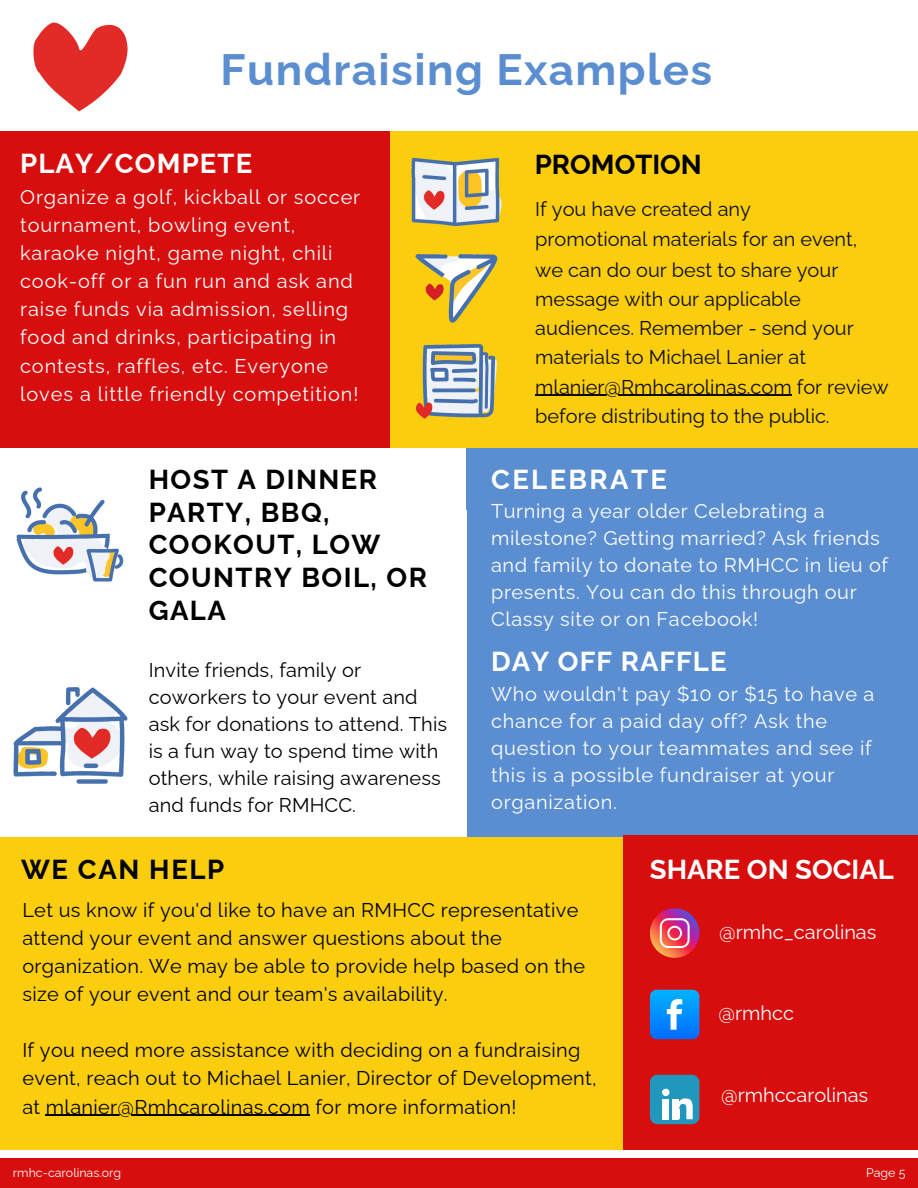
<style>
.page{position:relative;width:918px;height:1188px;background:#fff}
.page>*{position:absolute;margin:0;border:0;box-sizing:border-box;transform-origin:0 0}
.t1{font:700 43.95px "Raleway";letter-spacing:.035em;color:#5b8ed1}
.t2{font:700 27.45px/32.7px "Raleway";letter-spacing:.055em;color:#000}
.t3{font:700 27.45px "Raleway";letter-spacing:.035em;color:#fff}
.t4{font:700 27.45px "Raleway";color:#fff}
.t5{font:700 27.45px "Raleway";letter-spacing:.09em;color:#fff}
.t6{font:700 27.45px "Raleway";color:#000}
.t7{font:19.95px/27px "Raleway";letter-spacing:.035em;color:#fff}
.t8{font:19.95px/27px "Raleway";letter-spacing:.015em;color:#000}
.t9{font:19.95px/29.7px "Raleway";color:#0c0c0c}
.t10{font:19.95px "Raleway";color:#fff}
.t11{font:12.45px "Raleway";color:#fff}
</style>
<div class="page">
<div style="left:0;top:131px;width:390px;height:316px;background:#d80d0d"></div>
<div style="left:466px;top:447px;width:452px;height:390px;background:#5b8ed1"></div>
<div style="left:390px;top:131px;width:528px;height:316px;background:#face0e"></div>
<img style="left:13px;top:687px;width:115px;height:97px">
<img style="left:16px;top:487px;width:108px;height:95px">
<img style="left:33px;top:22px;width:95px;height:90px">
<div style="left:0;top:837px;width:623px;height:312px;background:#face0e"></div>
<hr style="left:46px;top:1115px;width:264px;height:1px;background:#000">
<div style="left:0;top:1158px;width:918px;height:30px;background:#d80d0d"></div>
<img style="left:415px;top:344px;width:82px;height:75px">
<img style="left:411px;top:157px;width:91px;height:166px">
<hr style="left:535px;top:395px;width:257px;height:1px;background:#0c0c0c">
<div style="left:623px;top:835px;width:295px;height:314px;background:#d80d0d"></div>
<svg style="left:650px;top:908px;width:49px;height:50px"></svg>
<div style="left:650px;top:1075px;width:49px;height:49px;background:#2197bd;border-radius:8px"></div>
<svg style="left:662px;top:1089px;width:7px;height:7px"></svg>
<div style="left:663px;top:1099px;width:6px;height:20px;background:#fff"></div>
<div style="left:673px;top:1099px;width:6px;height:20px;background:#fff"></div>
<svg style="left:679px;top:1098px;width:14px;height:21px"></svg>
<svg style="left:650px;top:990px;width:49px;height:49px;background:#1d98fb"></svg>
<h2 class="t1" style="left:220px;top:43px;width:493px">Fundraising Examples</h2>
<p class="t3" style="left:20px;top:148px;width:234px">PLAY/COMPETE</p>
<p class="t7" style="left:20px;top:183px;width:342px;line-height:28.2px">Organize a golf, kickball or soccer tournament, bowling event, karaoke night, game night, chili cook-off or a fun run and ask and raise funds via admission, selling food and drinks, participating in contests, raffles, etc. Everyone loves a little friendly competition!</p>
<p class="t2" style="left:149px;top:463px;width:280px">HOST A DINNER<br>PARTY, BBQ,<br>COOKOUT, LOW<br>COUNTRY BOIL, OR<br>GALA</p>
<p class="t8" style="left:149px;top:657px;width:300px">Invite friends, family or coworkers to your event and ask for donations to attend. This is a fun way to spend time with others, while raising awareness and funds for RMHCC.</p>
<h2 class="t6" style="left:535px;top:148px;width:169px">PROMOTION</h2>
<h3 class="t9" style="left:535px;top:194px;width:324px">If you have created any promotional materials for an event, we can do our best to share your message with our applicable audiences. Remember - send your materials to Michael Lanier at</h3>
<h3 class="t9" style="left:535px;top:372px;width:355px;line-height:29.2px">mlanier@Rmhcarolinas.com for review before distributing to the public.</h3>
<h1 class="t5" style="left:491px;top:463px;width:177px">CELEBRATE</h1>
<h1 class="t7" style="left:491px;top:498px;width:398px">Turning a year older Celebrating a milestone? Getting married? Ask friends and family to donate to RMHCC in lieu of presents. You can do this through our Classy site or on Facebook!</h1>
<h3 class="t3" style="left:491px;top:646px;width:237px">DAY OFF RAFFLE</h3>
<h3 class="t7" style="left:491px;top:680px;width:385px">Who wouldn't pay $10 or $15 to have a chance for a paid day off? Ask the question to your teammates and see if this is a possible fundraiser at your organization.</h3>
<p class="t2" style="left:21px;top:853px;width:205px">WE CAN HELP</p>
<h2 class="t8" style="left:22px;top:896px;width:564px;line-height:28.2px">Let us know if you'd like to have an RMHCC representative attend your event and answer questions about the organization. We may be able to provide help based on the size of your event and our team's availability.</h2>
<h3 class="t8" style="left:22px;top:1036px;width:576px;line-height:28.2px">If you need more assistance with deciding on a fundraising event, reach out to Michael Lanier, Director of Development, at mlanier@Rmhcarolinas.com for more information!</h3>
<p class="t4" style="left:650px;top:853px;width:245px">SHARE ON SOCIAL</p>
<h3 class="t10" style="left:719px;top:920px;width:159px">@rmhc_carolinas</h3>
<p class="t7" style="left:719px;top:1000px;width:77px">@rmhcc</p>
<h3 class="t10" style="left:721px;top:1083px;width:149px">@rmhccarolinas</h3>
<p class="t11" style="left:13px;top:1166px;width:110px">rmhc-carolinas.org</p>
<p class="t11" style="left:866px;top:1165px;width:41px">Page 5</p>
</div>
